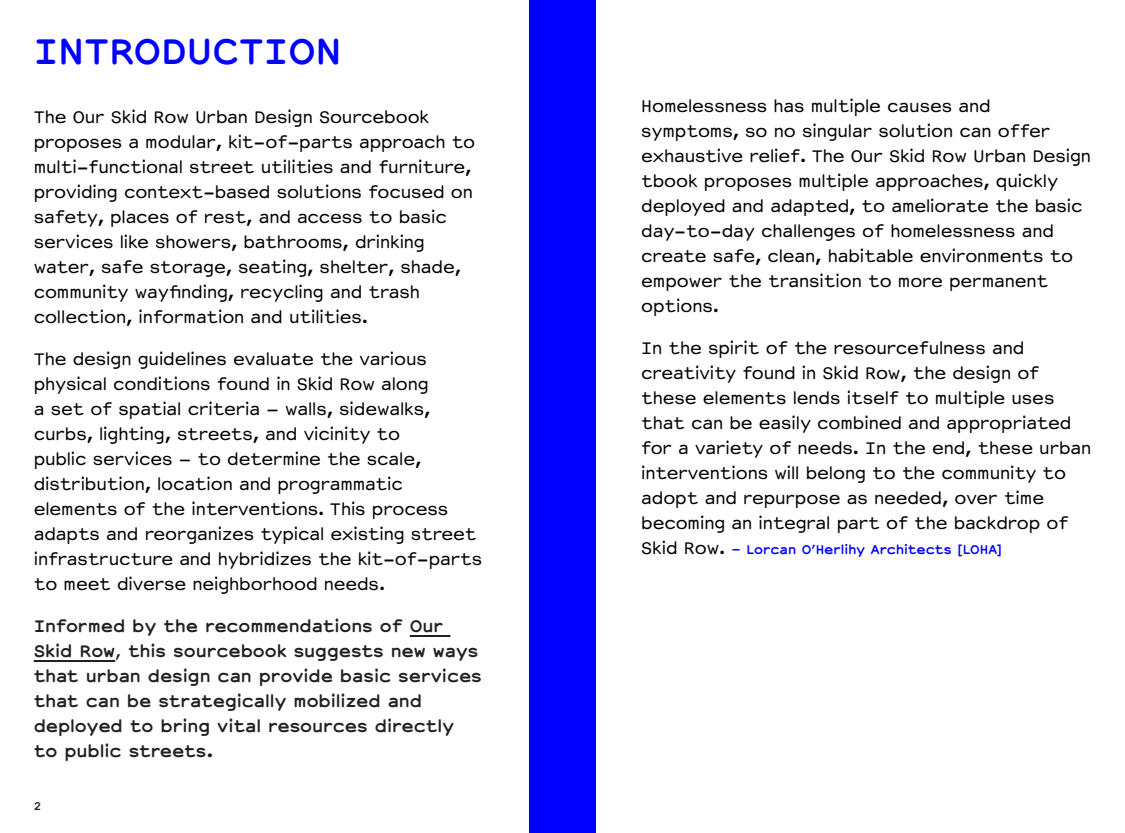
<style>
.page{position:relative;width:1125px;height:833px;background:#fff}
.page>*{position:absolute;margin:0;border:0;box-sizing:border-box;transform-origin:0 0}
.TITLES{font:700 42.5px "Courier Sans";color:#00f}
.intro___large_body_t{font:20px/25px "Courier Sans";letter-spacing:-.005em;color:#000}
.intro___large_body_t-2{font:700 20px/25px "Courier Sans";letter-spacing:-.005em;color:#231f20}
.intro___large_body_t-3{font:700 15px "Courier Sans";color:#00f}
.t1{font:700 12.5px "Courier Sans";color:#231f20}
.s1{font-weight:400;font-size:20px;color:#000}
</style>
<div class="page">
<div style="left:529px;top:0;width:33px;height:832px;background:#00f"></div>
<hr style="left:410px;top:635px;width:40px;height:2px;background:#231f20">
<hr style="left:34px;top:660px;width:81px;height:2px;background:#231f20">
<div style="left:562px;top:0;width:34px;height:832px;background:#00f"></div>
<p class="TITLES" style="left:34px;top:29px;width:310px">INTRODUCTION</p>
<p class="intro___large_body_t" style="left:34px;top:104px;width:443px">The Our Skid Row Urban Design Sourcebook proposes a modular, kit-of-parts approach to multi-functional street utilities and furniture, providing context-based solutions focused on safety, places of rest, and access to basic services like showers, bathrooms, drinking water, safe storage, seating, shelter, shade, community wayfinding, recycling and trash collection, information and utilities.</p>
<p class="intro___large_body_t" style="left:34px;top:346px;width:450px">The design guidelines evaluate the various physical conditions found in Skid Row along<br>a set of spatial criteria – walls, sidewalks, curbs, lighting, streets, and vicinity to<br>public services – to determine the scale, distribution, location and programmatic elements of the interventions. This process adapts and reorganizes typical existing street infrastructure and hybridizes the kit-of-parts to meet diverse neighborhood needs.</p>
<p class="intro___large_body_t-2" style="left:34px;top:614px;width:450px">Informed by the recommendations of Our Skid Row, this sourcebook suggests new ways that urban design can provide basic services that can be strategically mobilized and deployed to bring vital resources directly to public streets.</p>
<p class="t1" style="left:34px;top:799px;width:9px">2</p>
<p class="intro___large_body_t" style="left:641px;top:93px;width:451px">Homelessness has multiple causes and symptoms, so no singular solution can offer exhaustive relief. The Our Skid Row Urban Design tbook proposes multiple approaches, quickly deployed and adapted, to ameliorate the basic day-to-day challenges of homelessness and create safe, clean, habitable environments to empower the transition to more permanent options.</p>
<p class="intro___large_body_t" style="left:641px;top:335px;width:451px">In the spirit of the resourcefulness and creativity found in Skid Row, the design of these elements lends itself to multiple uses that can be easily combined and appropriated for a variety of needs. In the end, these urban interventions will belong to the community to adopt and repurpose as needed, over time becoming an integral part of the backdrop of</p>
<p class="intro___large_body_t-3" style="left:641px;top:542px;width:362px"><span class="s1">Skid Row.</span> – Lorcan O’Herlihy Architects [LOHA]</p>
</div>
